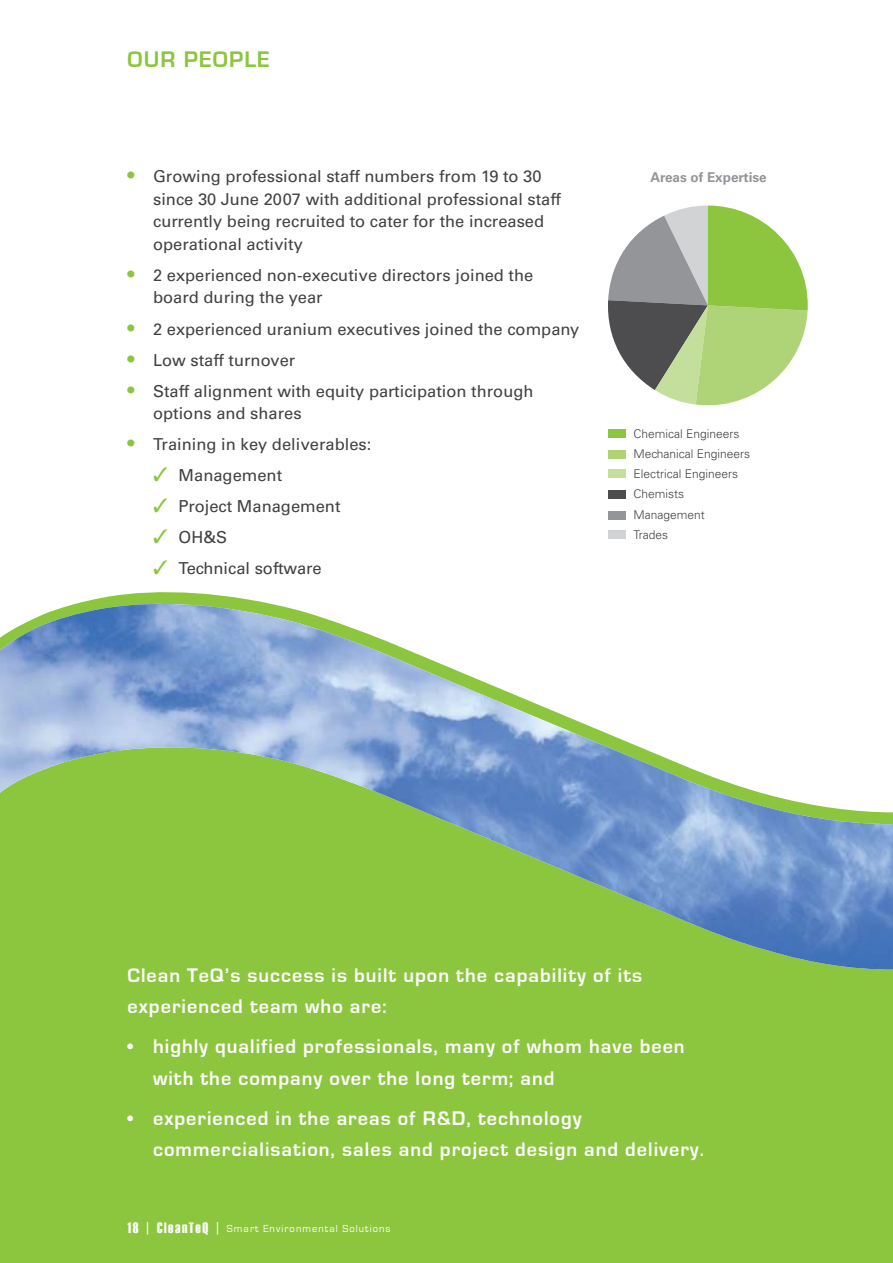
<style>
.page{position:relative;width:893px;height:1263px;background:#fff}
.page>*{position:absolute;margin:0;border:0;box-sizing:border-box;transform-origin:0 0}
.t1{font:700 23.25px "Eurostile";letter-spacing:.05em;color:#8cc63f}
.t2{font:700 20.25px/31.5px "Eurostile";letter-spacing:.05em;color:#fff}
.t3{font:16.5px/22.5px "Univers";color:#414142}
.t4{font:700 13.5px "Univers";color:#939598}
.t5{font:300 12px/20.2px "Univers";color:#414142}
.t6{font:10.5px "Eurostile";letter-spacing:.1em;color:#fff}
.s1{font-size:19.5px;color:#8cc63f}
.s2{color:#8cc63f}
.s3{font-family:"Haettenschweiler";font-size:15px}
.s4{font-size:15px}
</style>
<div class="page">
<div style="left:0;top:592px;width:893px;height:671px;background:#8cc63f"></div>
<svg style="left:0;top:599px;width:893px;height:387px;fill:#8cc63f"></svg>
<img style="left:0;top:604px;width:893px;height:366px">
<svg style="left:608px;top:206px;width:200px;height:200px"></svg>
<div style="left:608px;top:429px;width:17px;height:9px;background:#8cc63f"></div>
<div style="left:608px;top:450px;width:17px;height:8px;background:#aed477"></div>
<div style="left:608px;top:470px;width:17px;height:8px;background:#c4df9b"></div>
<div style="left:608px;top:490px;width:17px;height:8px;background:#4d4d4f"></div>
<div style="left:608px;top:511px;width:17px;height:8px;background:#939598"></div>
<div style="left:608px;top:531px;width:17px;height:8px;background:#d1d3d4"></div>
<h1 class="t1" style="left:128px;top:46px;width:144px">OUR PEOPLE</h1>
<p class="t3" style="left:153px;top:165px;width:409px;text-indent:-26px"><span class="s1">•</span> Growing professional staff numbers from 19 to 30 since 30 June 2007 with additional professional staff currently being recruited to cater for the increased operational activity</p>
<p class="t3" style="left:153px;top:264px;width:382px;text-indent:-26px"><span class="s1">•</span> 2 experienced non-executive directors joined the board during the year</p>
<p class="t3" style="left:128px;top:317px;width:453px"><span class="s1">•</span> 2 experienced uranium executives joined the company</p>
<p class="t3" style="left:128px;top:348px;width:169px"><span class="s1">•</span> Low staff turnover</p>
<p class="t3" style="left:153px;top:379px;width:382px;text-indent:-26px"><span class="s1">•</span> Staff alignment with equity participation through options and shares</p>
<p class="t3" style="left:128px;top:433px;width:245px"><span class="s1">•</span> Training in key deliverables:</p>
<p class="t3" style="left:153px;top:464px;width:131px"><span class="s2">✓</span> Management</p>
<p class="t3" style="left:153px;top:495px;width:189px"><span class="s2">✓</span> Project Management</p>
<p class="t3" style="left:153px;top:526px;width:76px"><span class="s2">✓</span> OH&amp;S</p>
<p class="t3" style="left:153px;top:557px;width:170px"><span class="s2">✓</span> Technical software</p>
<p class="t4" style="left:650px;top:169px;width:118px">Areas of Expertise</p>
<p class="t5" style="left:633px;top:423px;width:118px">Chemical Engineers<br>Mechanical Engineers<br>Electrical Engineers<br>Chemists<br>Management<br>Trades</p>
<p class="t2" style="left:128px;top:960px;width:516px">Clean TeQ’s success is built upon the capability of its experienced team who are:</p>
<p class="t2" style="left:153px;top:1031px;width:533px;text-indent:-26px">• highly qualified professionals, many of whom have been with the company over the long term; and</p>
<p class="t2" style="left:153px;top:1103px;width:552px;text-indent:-26px">• experienced in the areas of R&amp;D, technology commercialisation, sales and project design and delivery.</p>
<p class="t6" style="left:128px;top:1222px;width:264px"><span class="s3">18</span> <span class="s4">|</span> <span class="s3">CleanTeQ</span> <span class="s4">|</span> Smart Environmental Solutions</p>
</div>
